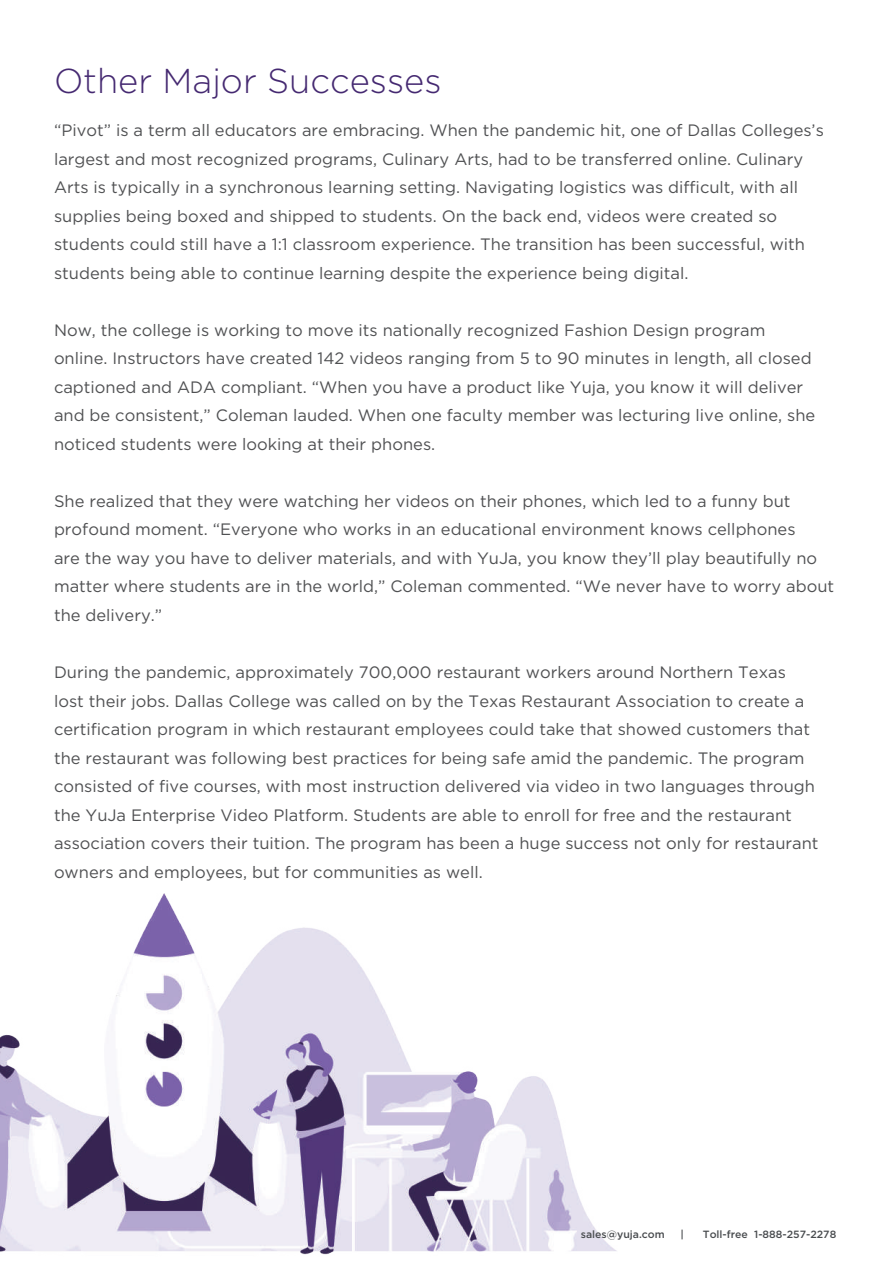
<style>
.page{position:relative;width:893px;height:1263px;background:#fff}
.page>*{position:absolute;margin:0;border:0;box-sizing:border-box;transform-origin:0 0}
.t1{font:300 34.5px "Gotham";color:#452971}
.t2{font:16.5px/28.5px "Gotham";color:#505153}
.t3{font:500 10.5px "Gotham";color:#494c4f}
</style>
<div class="page">
<img style="left:0;top:894px;width:617px;height:361px">
<h1 class="t1" style="left:54px;top:62px;width:389px">Other Major Successes</h1>
<p class="t2" style="left:54px;top:116px;width:771px">“Pivot” is a term all educators are embracing. When the pandemic hit, one of Dallas Colleges’s largest and most recognized programs, Culinary Arts, had to be transferred online. Culinary Arts is typically in a synchronous learning setting. Navigating logistics was difficult, with all supplies being boxed and shipped to students. On the back end, videos were created so students could still have a 1:1 classroom experience. The transition has been successful, with students being able to continue learning despite the experience being digital.</p>
<p class="t2" style="left:54px;top:316px;width:763px">Now, the college is working to move its nationally recognized Fashion Design program online. Instructors have created 142 videos ranging from 5 to 90 minutes in length, all closed captioned and ADA compliant. “When you have a product like Yuja, you know it will deliver and be consistent,” Coleman lauded. When one faculty member was lecturing live online, she noticed students were looking at their phones.</p>
<p class="t2" style="left:54px;top:487px;width:782px">She realized that they were watching her videos on their phones, which led to a funny but profound moment. “Everyone who works in an educational environment knows cellphones<br>are the way you have to deliver materials, and with YuJa, you know they’ll play beautifully no matter where students are in the world,” Coleman commented. “We never have to worry about the delivery.”</p>
<p class="t2" style="left:54px;top:658px;width:766px">During the pandemic, approximately 700,000 restaurant workers around Northern Texas lost their jobs. Dallas College was called on by the Texas Restaurant Association to create a certification program in which restaurant employees could take that showed customers that the restaurant was following best practices for being safe amid the pandemic. The program consisted of five courses, with most instruction delivered via video in two languages through the YuJa Enterprise Video Platform. Students are able to enroll for free and the restaurant association covers their tuition. The program has been a huge success not only for restaurant owners and employees, but for communities as well.</p>
<p class="t3" style="left:581px;top:1228px;width:85px">sales@yuja.com</p>
<p class="t3" style="left:680px;top:1228px;width:5px">|</p>
<p class="t3" style="left:703px;top:1228px;width:135px">Toll-free 1-888-257-2278</p>
</div>
